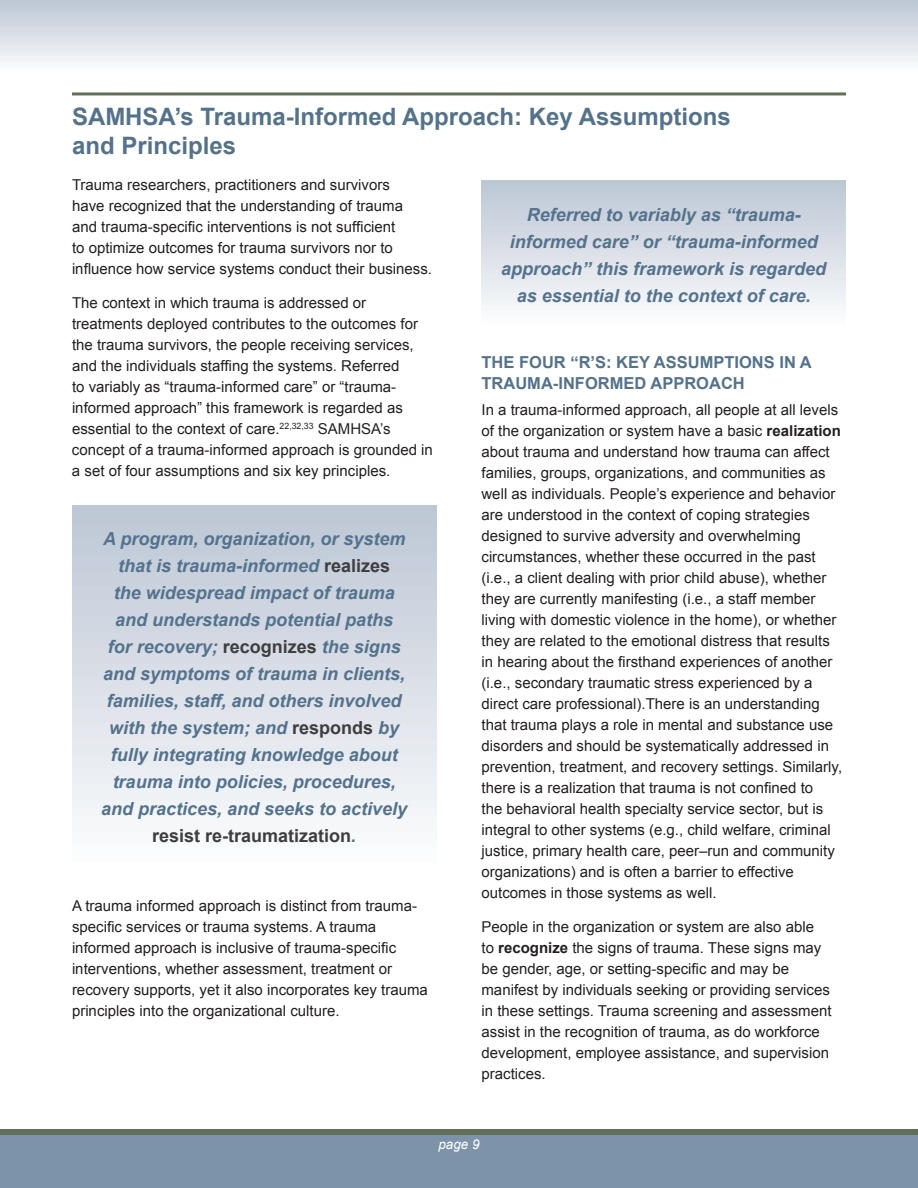
<style>
.page{position:relative;width:918px;height:1188px;background:#fff}
.page>*{position:absolute;margin:0;border:0;box-sizing:border-box;transform-origin:0 0}
.t1{font:700 24px/28.5px "Arial";color:#53738d}
.t2{font:italic 700 18px/27px "Arial";color:#53738d;text-align:center}
.t3{font:700 16.5px/21px "Arial";color:#53738d}
.t4{font:15px/21px "Arial";color:#231f20}
.t5{font:italic 13.5px "Arial";color:#fff}
.s1{font-weight:700}
.s2{font-style:normal;color:#3e3e3f}
</style>
<div class="page">
<div style="left:0;top:1130px;width:918px;height:58px;background:linear-gradient(to right,#616f56,#616f56)"></div>
<div style="left:0;top:1136px;width:918px;height:52px;background:#7c93a9"></div>
<div style="left:0;top:0;width:918px;height:72px;background:linear-gradient(to bottom,#bcc6d4,#fbfbfc)"></div>
<hr style="left:72px;top:92px;width:774px;height:3px;background:#616f56">
<div style="left:72px;top:505px;width:364px;height:364px;background:linear-gradient(to bottom,#bbc6d4,#fdfdfd)"></div>
<div style="left:482px;top:181px;width:364px;height:145px;background:linear-gradient(to bottom,#bcc6d4,#fcfdfd)"></div>
<h2 class="t1" style="left:72px;top:104px;width:660px">SAMHSA’s Trauma-Informed Approach: Key Assumptions and Principles</h2>
<p class="t4" style="left:72px;top:174px;width:362px">Trauma researchers, practitioners and survivors<br>have recognized that the understanding of trauma<br>and trauma-specific interventions is not sufficient<br>to optimize outcomes for trauma survivors nor to influence how service systems conduct their business.</p>
<p class="t4" style="left:72px;top:293px;width:363px">The context in which trauma is addressed or treatments deployed contributes to the outcomes for the trauma survivors, the people receiving services, and the individuals staffing the systems. Referred<br>to variably as “trauma-informed care” or “trauma&shy;informed approach” this framework is regarded as essential to the context of care.<sup>22,32,33</sup> SAMHSA’s concept of a trauma-informed approach is grounded in a set of four assumptions and six key principles.</p>
<p class="t2" style="left:501px;top:202px;width:327px">Referred to variably as “trauma&shy;informed care” or “trauma-informed approach” this framework is regarded as essential to the context of care.</p>
<h3 class="t3" style="left:482px;top:353px;width:332px">THE FOUR “R’S: KEY ASSUMPTIONS IN A<br>TRAUMA-INFORMED APPROACH</h3>
<p class="t4" style="left:482px;top:399px;width:362px">In a trauma-informed approach, all people at all levels of the organization or system have a basic <span class="s1">realization </span>about trauma and understand how trauma can affect families, groups, organizations, and communities as well as individuals. People’s experience and behavior are understood in the context of coping strategies designed to survive adversity and overwhelming circumstances, whether these occurred in the past (i.e., a client dealing with prior child abuse), whether they are currently manifesting (i.e., a staff member living with domestic violence in the home), or whether they are related to the emotional distress that results in hearing about the firsthand experiences of another (i.e., secondary traumatic stress experienced by a direct care professional).There is an understanding that trauma plays a role in mental and substance use disorders and should be systematically addressed in prevention, treatment, and recovery settings. Similarly, there is a realization that trauma is not confined to<br>the behavioral health specialty service sector, but is integral to other systems (e.g., child welfare, criminal justice, primary health care, peer–run and community organizations) and is often a barrier to effective outcomes in those systems as well.</p>
<p class="t4" style="left:482px;top:917px;width:352px">People in the organization or system are also able<br>to <span class="s1">recognize</span> the signs of trauma. These signs may be gender, age, or setting-specific and may be manifest by individuals seeking or providing services in these settings. Trauma screening and assessment assist in the recognition of trauma, as do workforce development, employee assistance, and supervision practices.</p>
<p class="t2" style="left:101px;top:526px;width:308px">A program, organization, or system that is trauma-informed <span class="s2">realizes<br></span>the widespread impact of trauma and understands potential paths for recovery; <span class="s2">recognizes</span> the signs and symptoms of trauma in clients, families, staff, and others involved with the system; and <span class="s2">responds</span> by fully integrating knowledge about trauma into policies, procedures, and practices, and seeks to actively <span class="s2">resist re-traumatization</span>.</p>
<p class="t4" style="left:72px;top:896px;width:357px">A trauma informed approach is distinct from trauma&shy;specific services or trauma systems. A trauma informed approach is inclusive of trauma-specific interventions, whether assessment, treatment or recovery supports, yet it also incorporates key trauma principles into the organizational culture.</p>
<p class="t5" style="left:438px;top:1136px;width:43px">page 9</p>
</div>
